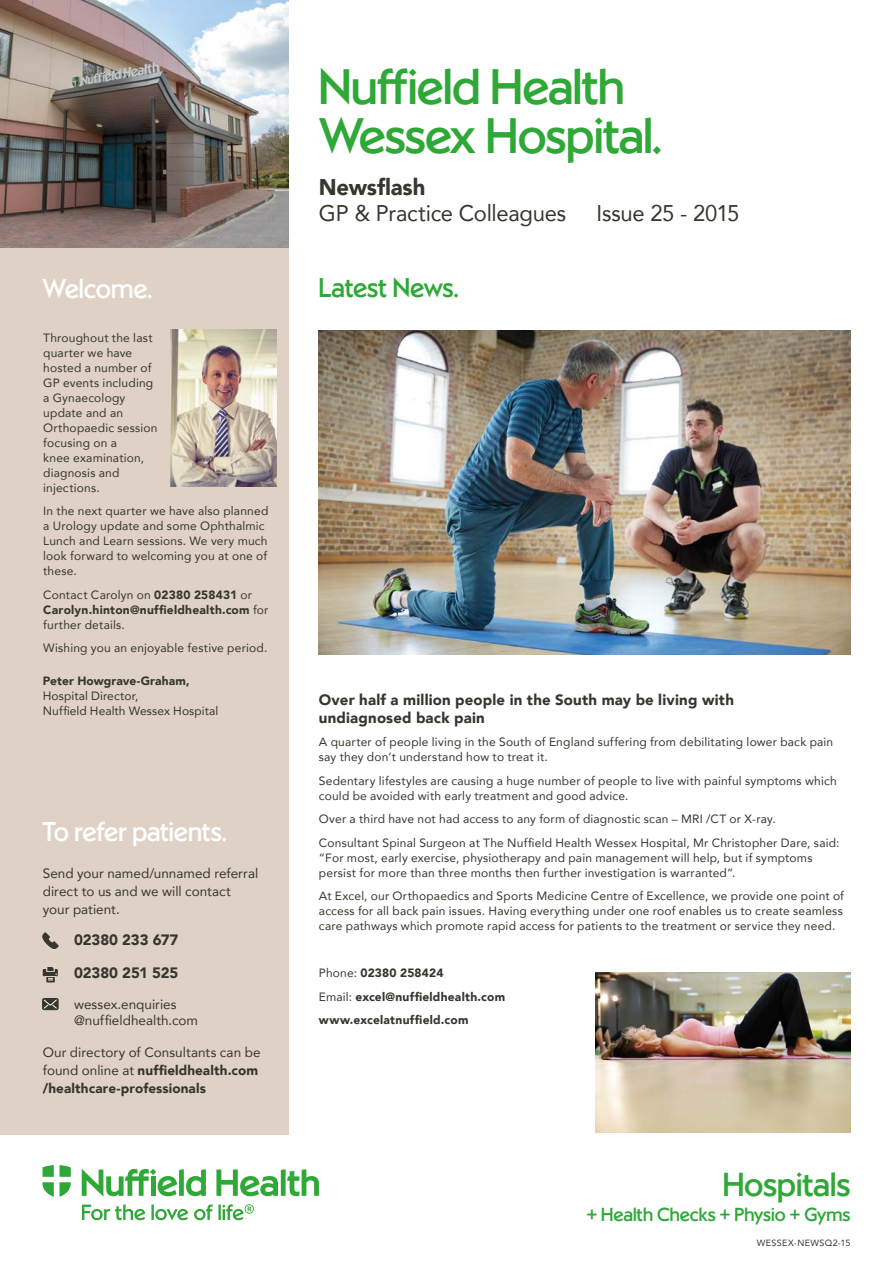
<style>
.page{position:relative;width:893px;height:1263px;background:#fff}
.page>*{position:absolute;margin:0;border:0;box-sizing:border-box;transform-origin:0 0}
.t1{font:49.5px/49.5px "Nuffield Health Sans";letter-spacing:-.01em;color:#2ea836}
.t2{font:33px "Nuffield Health Sans";color:#2ea836}
.t3{font:27px "Nuffield Health Sans";letter-spacing:-.005em;color:#fff}
.t4{font:27px "Nuffield Health Sans";letter-spacing:-.005em;color:#2ea836}
.t5{font:22.65px "Avenir";letter-spacing:-.015em;color:#36362d}
.t6{font:900 22.65px "Avenir";letter-spacing:-.005em;color:#36362d}
.t7{font:18.75px "Nuffield Health Sans";color:#2ea836}
.t8{font:900 15px/18px "Avenir";letter-spacing:.01em;color:#36362d}
.t9{font:900 15px "Avenir";letter-spacing:-.01em;color:#36362d}
.t10{font:13.5px/18px "Avenir";color:#36362d}
.t11{font:12px/15px "Avenir";letter-spacing:.015em;color:#36362d}
.t12{font:900 12px/23.5px "Avenir";letter-spacing:.02em;color:#36362d}
.t13{font:9px "Avenir";letter-spacing:.035em;color:#36362d}
.s1{font-weight:400}
.s2{font-weight:900}
</style>
<div class="page">
<div style="left:0;top:0;width:288px;height:1134px;background:#dfd1c5"></div>
<img style="left:0;top:0;width:288px;height:248px">
<img style="left:170px;top:330px;width:107px;height:157px">
<svg style="left:43px;top:1165px;width:11px;height:32px"></svg>
<svg style="left:60px;top:1165px;width:11px;height:32px"></svg>
<svg style="left:82px;top:1169px;width:124px;height:27px"></svg>
<svg style="left:216px;top:1169px;width:103px;height:27px"></svg>
<svg style="left:82px;top:1204px;width:63px;height:16px"></svg>
<hr style="left:151px;top:1204px;width:3px;height:16px;background:#2ea836">
<svg style="left:155px;top:1209px;width:33px;height:11px"></svg>
<svg style="left:194px;top:1204px;width:19px;height:16px"></svg>
<hr style="left:218px;top:1204px;width:3px;height:16px;background:#2ea836">
<svg style="left:222px;top:1204px;width:32px;height:16px"></svg>
<img style="left:319px;top:331px;width:531px;height:324px">
<img style="left:595px;top:973px;width:255px;height:160px">
<div style="left:42px;top:998px;width:16px;height:12px;border:1px solid #36362d;border-radius:2px"></div>
<svg style="left:43px;top:999px;width:14px;height:10px"></svg>
<div style="left:43px;top:969px;width:15px;height:7px;background:#36362d"></div>
<svg style="left:46px;top:967px;width:11px;height:15px"></svg>
<svg style="left:42px;top:932px;width:17px;height:17px"></svg>
<h3 class="t3" style="left:43px;top:273px;width:111px">Welcome.</h3>
<p class="t11" style="left:43px;top:330px;width:116px">Throughout the last quarter we have hosted a number of<br>GP events including a Gynaecology update and an<br>Orthopaedic session focusing on a<br>knee examination, diagnosis and injections.</p>
<p class="t11" style="left:43px;top:503px;width:227px">In the next quarter we have also planned a Urology update and some Ophthalmic<br>Lunch and Learn sessions. We very much look forward to welcoming you at one of these.</p>
<p class="t12" style="left:43px;top:587px;width:227px;line-height:15px"><span class="s1">Contact Carolyn on</span> 02380 258431 <span class="s1">or<br></span>Carolyn.hinton@nuffieldhealth.com <span class="s1">for further details.</span></p>
<p class="t11" style="left:43px;top:640px;width:226px">Wishing you an enjoyable festive period.</p>
<p class="t12" style="left:43px;top:668px;width:148px">Peter Howgrave-Graham,</p>
<p class="t11" style="left:43px;top:688px;width:177px">Hospital Director,<br>Nuffield Health Wessex Hospital</p>
<h3 class="t3" style="left:42px;top:816px;width:186px">To refer patients.</h3>
<p class="t10" style="left:43px;top:863px;width:217px">Send your named/unnamed referral direct to us and we will contact your patient.</p>
<p class="t9" style="left:74px;top:927px;width:106px">02380 233 677</p>
<p class="t9" style="left:74px;top:960px;width:106px">02380 251 525</p>
<p class="t10" style="left:74px;top:996px;width:126px;line-height:15.8px">wessex.enquiries @nuffieldhealth.com</p>
<p class="t10" style="left:43px;top:1042px;width:219px">Our directory of Consultants can be found online at <span class="s2">nuffieldhealth.com /healthcare-professionals</span></p>
<h1 class="t1" style="left:319px;top:61px;width:344px">Nuffield Health<br>Wessex Hospital.</h1>
<h3 class="t6" style="left:319px;top:167px;width:108px">Newsflash</h3>
<h3 class="t5" style="left:319px;top:195px;width:249px">GP &amp; Practice Colleagues</h3>
<h3 class="t5" style="left:596px;top:195px;width:144px">Issue 25 - 2015</h3>
<h3 class="t4" style="left:319px;top:272px;width:141px">Latest News.</h3>
<p class="t8" style="left:319px;top:690px;width:417px">Over half a million people in the South may be living with undiagnosed back pain</p>
<p class="t11" style="left:319px;top:734px;width:516px">A quarter of people living in the South of England suffering from debilitating lower back pain say they don’t understand how to treat it.</p>
<p class="t11" style="left:319px;top:773px;width:519px">Sedentary lifestyles are causing a huge number of people to live with painful symptoms which could be avoided with early treatment and good advice.</p>
<p class="t11" style="left:319px;top:807px;width:522px;line-height:23.5px">Over a third have not had access to any form of diagnostic scan – MRI /CT or X-ray.<br>Consultant Spinal Surgeon at The Nuffield Health Wessex Hospital, Mr Christopher Dare, said:</p>
<p class="t11" style="left:319px;top:850px;width:495px">“For most, early exercise, physiotherapy and pain management will help, but if symptoms persist for more than three months then further investigation is warranted”.</p>
<p class="t11" style="left:319px;top:888px;width:527px;text-align:justify">At Excel, our Orthopaedics and Sports Medicine Centre of Excellence, we provide one point of access for all back pain issues. Having everything under one roof enables us to create seamless care pathways which promote rapid access for patients to the treatment or service they need.</p>
<p class="t12" style="left:319px;top:961px;width:188px"><span class="s1">Phone:</span> 02380 258424<br><span class="s1">Email:</span> excel@nuffieldhealth.com www.excelatnuffield.com</p>
<h2 class="t2" style="left:723px;top:1165px;width:129px">Hospitals</h2>
<h3 class="t7" style="left:587px;top:1203px;width:265px">+ Health Checks + Physio + Gyms</h3>
<p class="t13" style="left:757px;top:1236px;width:95px">WESSEX-NEWSQ2-15</p>
</div>
